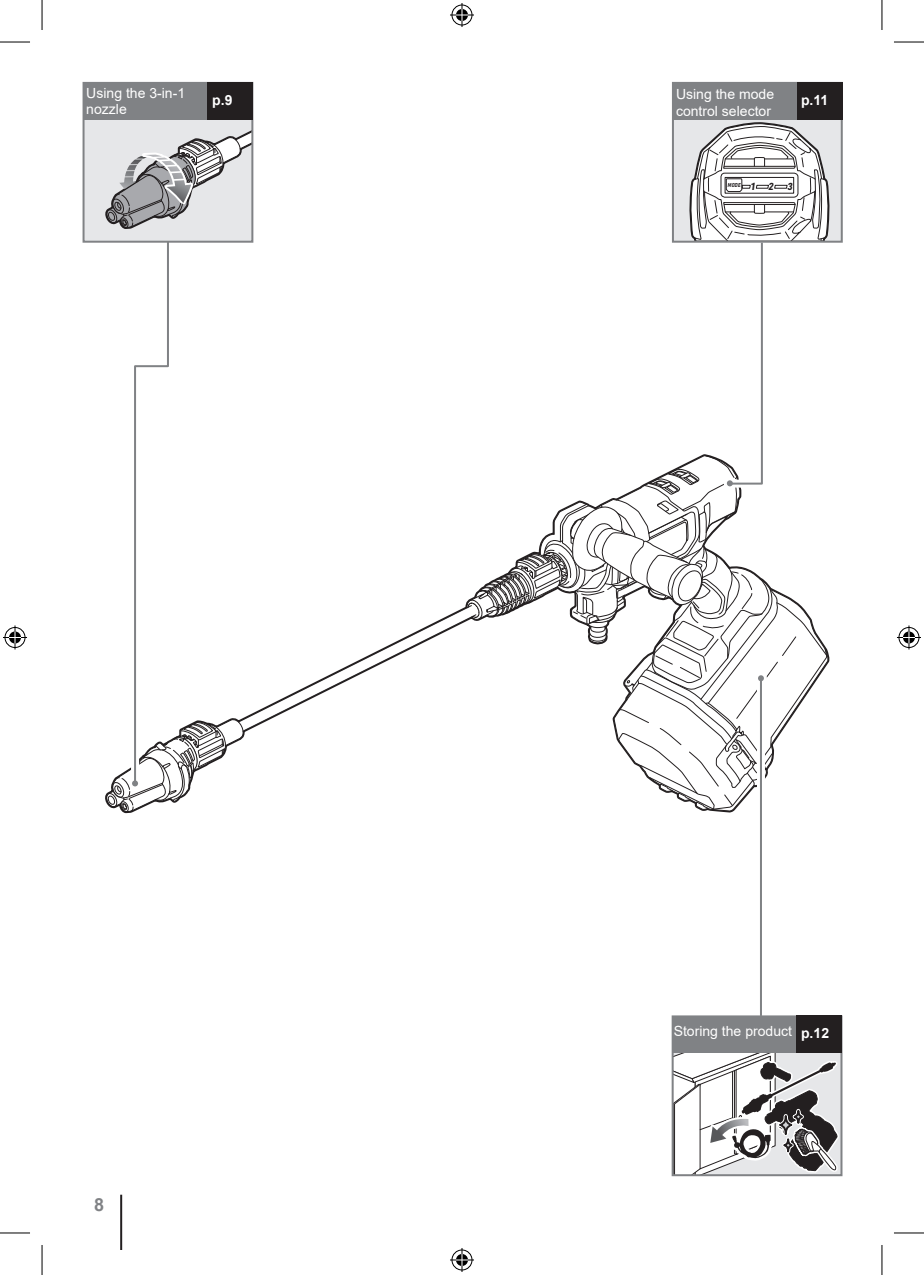
<style>
.page{position:relative;width:924px;height:1275px;background:#fff}
.page>*{position:absolute;margin:0;border:0;box-sizing:border-box;transform-origin:0 0}
.t1{font:700 18px "Arial";color:#808285}
.Body_Text_-_Normal{font:14px/16.8px "Arial";color:#fff}
.page_number_bold{font:700 14px "Arial";color:#fff}
.t2{font:10px "Bahnschrift";color:#231f20}
.t3{font:italic 5.6px "Bahnschrift";color:#231f20}
.s1{font-family:"Ebrima";font-weight:700}
</style>
<div class="page">
<hr style="left:120px;top:1194px;width:2px;height:56px;background:#231f20">
<svg style="left:226px;top:607px;width:239px;height:144px"></svg>
<svg style="left:237px;top:720px;width:7px;height:12px"></svg>
<div style="left:83px;top:83px;width:169px;height:159px;background:#e6e7e9"></div>
<div style="left:672px;top:83px;width:169px;height:159px;background:#e6e7e9"></div>
<div style="left:672px;top:83px;width:169px;height:37px;background:#808285"></div>
<div style="left:671px;top:82px;width:170px;height:161px;border:2px solid #808285"></div>
<div style="left:796px;top:82px;width:45px;height:38px;background:#231f20"></div>
<svg style="left:674px;top:1053px;width:164px;height:120px"></svg>
<div style="left:672px;top:1016px;width:169px;height:37px;background:#808285"></div>
<div style="left:671px;top:1015px;width:170px;height:161px;border:2px solid #808285"></div>
<div style="left:796px;top:1015px;width:45px;height:38px;background:#231f20"></div>
<svg style="left:761px;top:810px;width:1px;height:199px"></svg>
<hr style="left:759px;top:678px;width:2px;height:337px;background:#808285">
<svg style="left:105px;top:243px;width:121px;height:571px"></svg>
<svg style="left:465px;top:124px;width:364px;height:686px"></svg>
<svg style="left:105px;top:131px;width:145px;height:98px"></svg>
<div style="left:83px;top:83px;width:169px;height:37px;background:#808285"></div>
<div style="left:82px;top:82px;width:171px;height:161px;border:2px solid #808285"></div>
<div style="left:207px;top:82px;width:46px;height:38px;background:#231f20"></div>
<hr style="left:0;top:42px;width:30px;height:1px;background:#000">
<hr style="left:893px;top:42px;width:30px;height:1px;background:#000">
<hr style="left:0;top:1232px;width:30px;height:1px;background:#000">
<hr style="left:893px;top:1232px;width:30px;height:1px;background:#000">
<hr style="left:42px;top:0;width:1px;height:30px;background:#000">
<hr style="left:42px;top:1245px;width:1px;height:30px;background:#000">
<hr style="left:881px;top:0;width:1px;height:30px;background:#000">
<hr style="left:881px;top:1245px;width:1px;height:30px;background:#000">
<svg style="left:450px;top:3px;width:24px;height:24px"></svg>
<svg style="left:450px;top:1248px;width:24px;height:24px"></svg>
<svg style="left:3px;top:625px;width:24px;height:24px"></svg>
<svg style="left:897px;top:625px;width:23px;height:24px"></svg>
<p class="Body_Text_-_Normal" style="left:86px;top:84px;width:100px">Using the 3-in-1 nozzle</p>
<p class="Body_Text_-_Normal" style="left:675px;top:86px;width:100px">Using the mode control selector</p>
<p class="page_number_bold" style="left:212px;top:90px;width:22px">p.9</p>
<p class="page_number_bold" style="left:800px;top:90px;width:29px">p.11</p>
<p class="t3" style="left:727px;top:181px;width:16px">MODE</p>
<p class="t2" style="left:749px;top:179px;width:46px"><span class="s1">1</span>23</p>
<p class="t1" style="left:94px;top:1191px;width:12px">8</p>
<p class="Body_Text_-_Normal" style="left:673px;top:1023px;width:120px">Storing the product</p>
<p class="page_number_bold" style="left:800px;top:1023px;width:30px">p.12</p>
</div>
